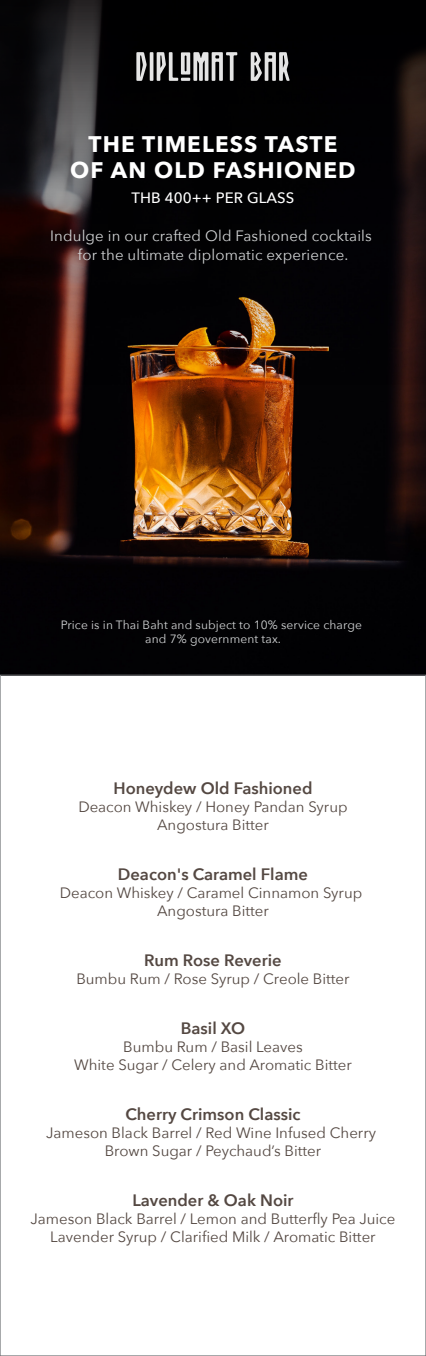
<style>
.page{position:relative;width:426px;height:1356px;background:#fff}
.page>*{position:absolute;margin:0;border:0;box-sizing:border-box;transform-origin:0 0}
.t1{font:700 22.5px/25.5px "Avenir Next";letter-spacing:.05em;color:#fff;text-align:center}
.t2{font:600 16.5px "Avenir Next";color:#544842}
.t3{font:15px/18px "Avenir Next";color:#544842;text-align:center}
.t4{font:15px/19.5px "Avenir Next";letter-spacing:.01em;color:#d1d3d4;text-align:center}
.t5{font:500 15px "Avenir Next";letter-spacing:.005em;color:#fff}
.t6{font:12px/14.4px "Avenir Next";letter-spacing:.01em;color:#d1d3d4;text-align:center}
</style>
<div class="page">
<img style="left:0;top:384px;width:425px;height:291px">
<svg style="left:0;top:0;width:425px;height:384px;background:#150d0b"></svg>
<svg style="left:136px;top:52px;width:153px;height:29px;background:#717172"></svg>
<h1 class="t1" style="left:70px;top:131px;width:287px">THE TIMELESS TASTE<br>OF AN OLD FASHIONED</h1>
<p class="t5" style="left:131px;top:185px;width:164px">THB 400++ PER GLASS</p>
<p class="t4" style="left:50px;top:225px;width:323px">Indulge in our crafted Old Fashioned cocktails for the ultimate diplomatic experience.</p>
<p class="t6" style="left:61px;top:617px;width:302px">Price is in Thai Baht and subject to 10% service charge and 7% government tax.</p>
<p class="t2" style="left:113px;top:774px;width:200px">Honeydew Old Fashioned</p>
<p class="t3" style="left:78px;top:797px;width:270px">Deacon Whiskey / Honey Pandan Syrup<br>Angostura Bitter</p>
<p class="t2" style="left:118px;top:860px;width:191px">Deacon's Caramel Flame</p>
<p class="t3" style="left:60px;top:883px;width:304px">Deacon Whiskey / Caramel Cinnamon Syrup<br>Angostura Bitter</p>
<p class="t2" style="left:144px;top:946px;width:139px">Rum Rose Reverie</p>
<p class="t3" style="left:76px;top:969px;width:274px">Bumbu Rum / Rose Syrup / Creole Bitter</p>
<p class="t2" style="left:181px;top:1013px;width:66px">Basil XO</p>
<p class="t3" style="left:74px;top:1037px;width:279px">Bumbu Rum / Basil Leaves<br>White Sugar / Celery and Aromatic Bitter</p>
<p class="t2" style="left:125px;top:1099px;width:177px">Cherry Crimson Classic</p>
<p class="t3" style="left:46px;top:1122px;width:331px">Jameson Black Barrel / Red Wine Infused Cherry<br>Brown Sugar / Peychaud’s Bitter</p>
<p class="t2" style="left:132px;top:1185px;width:162px">Lavender &amp; Oak Noir</p>
<p class="t3" style="left:31px;top:1208px;width:366px">Jameson Black Barrel / Lemon and Butterfly Pea Juice<br>Lavender Syrup / Clarified Milk / Aromatic Bitter</p>
</div>
